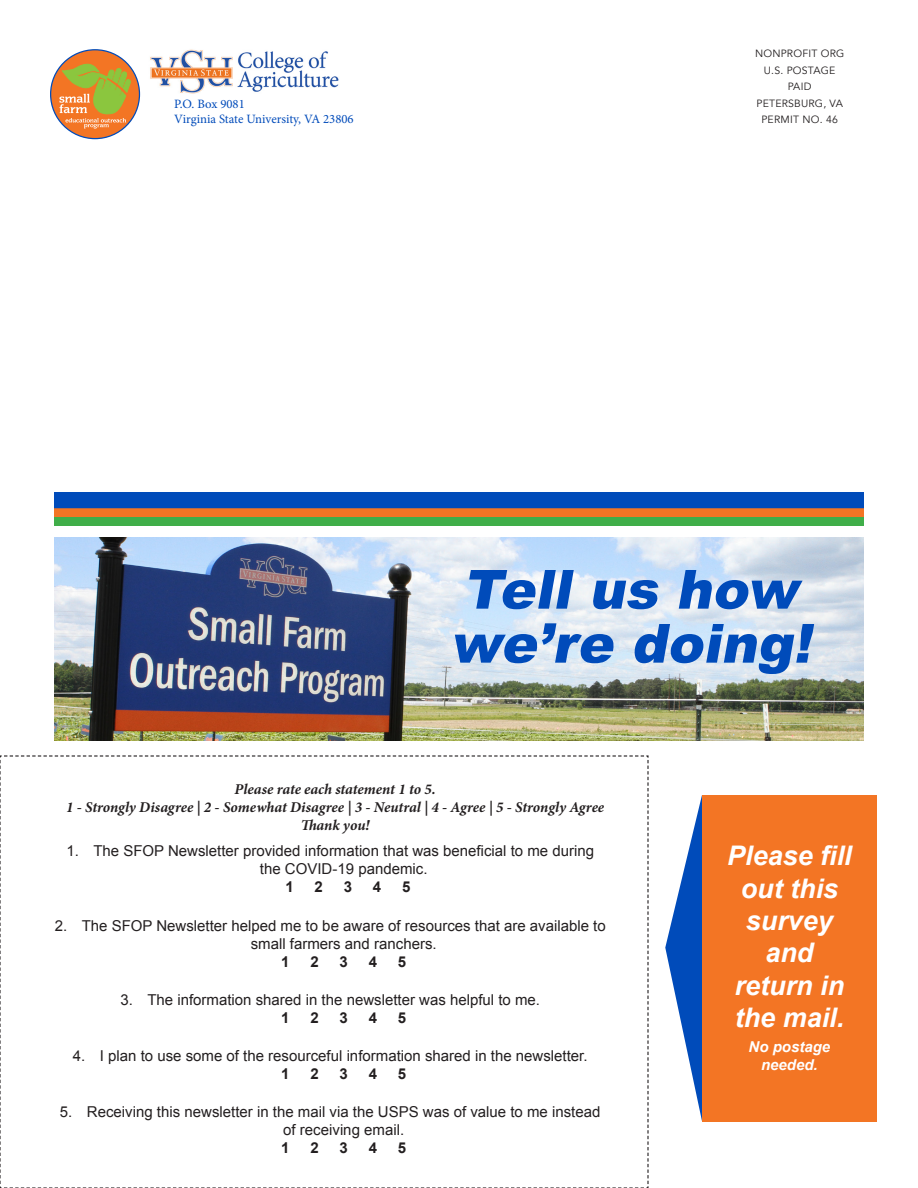
<style>
.page{position:relative;width:918px;height:1188px;background:#fff}
.page>*{position:absolute;margin:0;border:0;box-sizing:border-box;transform-origin:0 0}
.t1{font:italic 900 54px/54px "Arial";color:#004bba}
.t2{font:italic 700 27px/32.4px "Arial";color:#fff;text-align:center}
.t3{font:15px/18px "Arial";color:#231f20}
.t4{font:italic 700 15px/18px "Minion Pro";letter-spacing:-.005em;color:#231f20;text-align:center}
.t5{font:700 15px "Arial";color:#231f20}
.t6{font:italic 700 15px/18px "Arial";color:#fff;text-align:center}
.t7{font:12.75px/15.3px "Minion Pro";color:#004bba}
.t8{font:10.5px/16.5px "Avenir";letter-spacing:.02em;color:#231f20;text-align:center}
</style>
<div class="page">
<div style="left:51px;top:50px;width:88px;height:89px;background:#f37524;border-radius:50%"></div>
<svg style="left:59px;top:64px;width:72px;height:65px"></svg>
<img style="left:150px;top:49px;width:189px;height:45px">
<svg style="left:0;top:755px;width:649px;height:433px"></svg>
<div style="left:54px;top:492px;width:810px;height:18px;background:#004bba"></div>
<div style="left:54px;top:508px;width:810px;height:9px;background:#f37524"></div>
<div style="left:54px;top:517px;width:810px;height:9px;background:#40ae49"></div>
<div style="left:702px;top:795px;width:175px;height:326px;background:#f37524"></div>
<svg style="left:665px;top:795px;width:37px;height:326px"></svg>
<img style="left:54px;top:538px;width:810px;height:203px">
<p class="t7" style="left:174px;top:96px;width:181px">P.O. Box 9081<br>Virginia State University, VA 23806</p>
<p class="t8" style="left:755px;top:46px;width:91px">NONPROFIT ORG<br>U.S. POSTAGE<br>PAID<br>PETERSBURG, VA<br>PERMIT NO. 46</p>
<h1 class="t1" style="left:450px;top:561px;width:376px">Tell us how we’re doing!</h1>
<p class="t4" style="left:66px;top:780px;width:540px">Please rate each statement 1 to 5.<br>1 - Strongly Disagree | 2 - Somewhat Disagree | 3 - Neutral | 4 - Agree | 5 - Strongly Agree<br>Thank you!</p>
<p class="t3" style="left:260px;top:842px;width:336px;text-indent:-194px">1. The SFOP Newsletter provided information that was beneficial to me during the COVID-19 pandemic.</p>
<p class="t5" style="left:285px;top:877px;width:10px">1</p>
<p class="t5" style="left:315px;top:877px;width:10px">2</p>
<p class="t5" style="left:344px;top:877px;width:10px">3</p>
<p class="t5" style="left:373px;top:877px;width:10px">4</p>
<p class="t5" style="left:402px;top:877px;width:10px">5</p>
<p class="t3" style="left:251px;top:917px;width:356px;text-indent:-196px">2. The SFOP Newsletter helped me to be aware of resources that are available to small farmers and ranchers.</p>
<p class="t5" style="left:281px;top:951px;width:10px">1</p>
<p class="t5" style="left:310px;top:951px;width:10px">2</p>
<p class="t5" style="left:340px;top:951px;width:10px">3</p>
<p class="t5" style="left:369px;top:951px;width:10px">4</p>
<p class="t5" style="left:398px;top:951px;width:10px">5</p>
<p class="t3" style="left:120px;top:991px;width:421px">3. The information shared in the newsletter was helpful to me.</p>
<p class="t5" style="left:281px;top:1008px;width:10px">1</p>
<p class="t5" style="left:310px;top:1008px;width:10px">2</p>
<p class="t5" style="left:340px;top:1008px;width:10px">3</p>
<p class="t5" style="left:369px;top:1008px;width:10px">4</p>
<p class="t5" style="left:398px;top:1008px;width:10px">5</p>
<p class="t3" style="left:73px;top:1047px;width:516px">4. I plan to use some of the resourceful information shared in the newsletter.</p>
<p class="t5" style="left:281px;top:1064px;width:10px">1</p>
<p class="t5" style="left:310px;top:1064px;width:10px">2</p>
<p class="t5" style="left:340px;top:1064px;width:10px">3</p>
<p class="t5" style="left:369px;top:1064px;width:10px">4</p>
<p class="t5" style="left:398px;top:1064px;width:10px">5</p>
<p class="t3" style="left:283px;top:1103px;width:319px;text-indent:-223px">5. Receiving this newsletter in the mail via the USPS was of value to me instead of receiving email.</p>
<p class="t5" style="left:281px;top:1138px;width:10px">1</p>
<p class="t5" style="left:310px;top:1138px;width:10px">2</p>
<p class="t5" style="left:340px;top:1138px;width:10px">3</p>
<p class="t5" style="left:369px;top:1138px;width:10px">4</p>
<p class="t5" style="left:398px;top:1138px;width:10px">5</p>
<h2 class="t2" style="left:727px;top:840px;width:126px">Please fill out this survey and return in the mail.</h2>
<p class="t6" style="left:749px;top:1038px;width:83px">No postage needed.</p>
</div>
